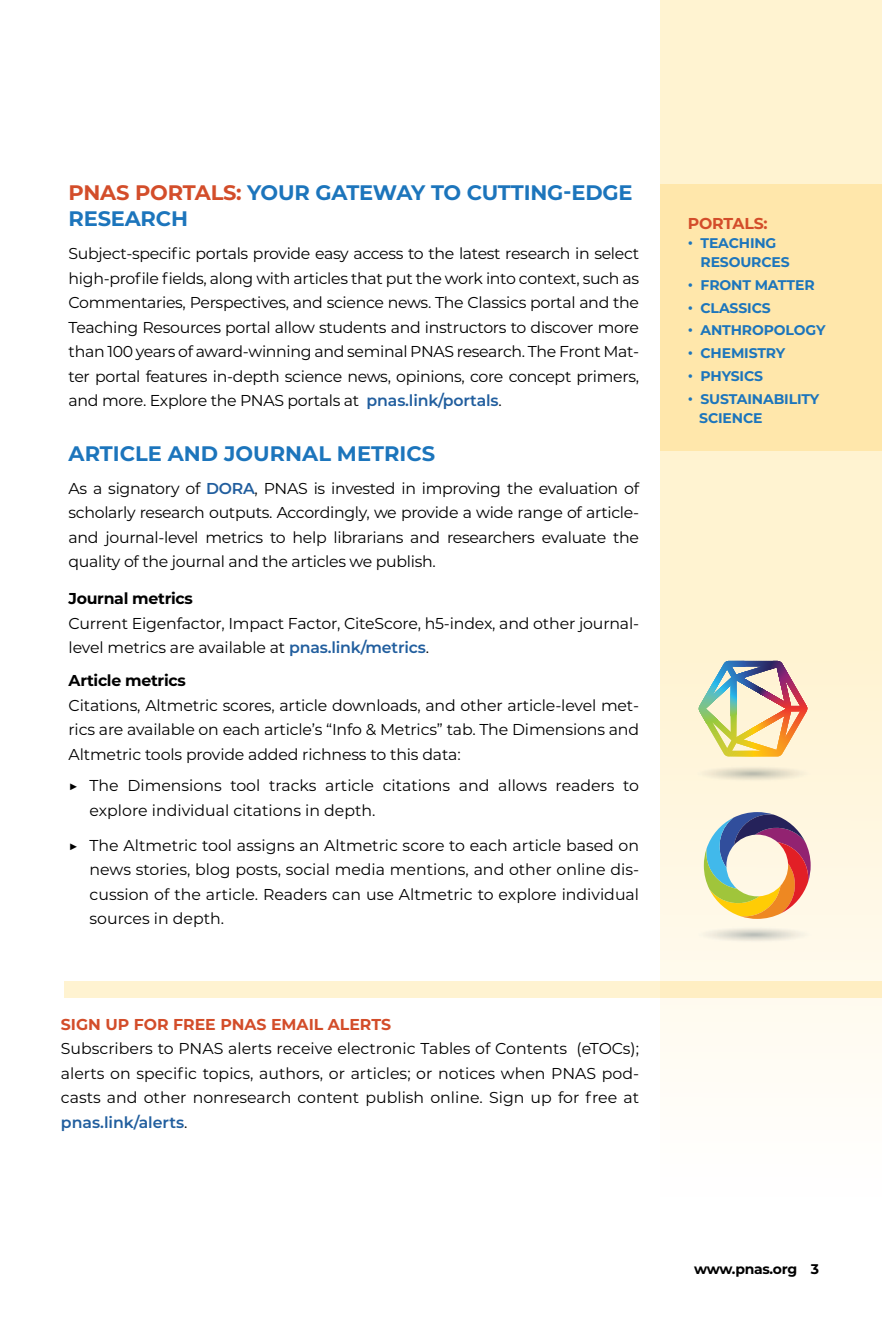
<style>
.page{position:relative;width:882px;height:1323px;background:#fff}
.page>*{position:absolute;margin:0;border:0;box-sizing:border-box;transform-origin:0 0}
.t1{font:700 21px/26.2px "Montserrat";letter-spacing:-.01em;color:#1c75bc}
.t2{font:15.75px/24.5px "Montserrat";letter-spacing:-.01em;color:#000;text-align:justify}
.t3{font:700 15.75px "Montserrat";color:#d34d2a}
.t4{font:700 15.75px "Montserrat";letter-spacing:-.02em;color:#000}
.t5{font:700 14px/19.2px "Montserrat";letter-spacing:-.01em;color:#1c75bc}
.t6{font:700 14px "Montserrat";letter-spacing:-.02em;color:#000}
.s1{color:#d34d2a}
.s2{font-weight:600;color:#215e9e}
</style>
<div class="page">
<svg style="left:661px;top:0;width:221px;height:1070px;background:#fef4d8"></svg>
<div style="left:64px;top:981px;width:818px;height:17px;background:linear-gradient(to right,#fff5d6,#ffefc5)"></div>
<svg style="left:686px;top:916px;width:155px;height:41px;background:#faf4e5"></svg>
<div style="left:685px;top:755px;width:155px;height:41px;background:#fff6dd"></div>
<img style="left:707px;top:756px;width:92px;height:24px">
<svg style="left:704px;top:812px;width:107px;height:107px;background:#c7b19d"></svg>
<svg style="left:698px;top:661px;width:110px;height:95px;background:#d5c5a4"></svg>
<div style="left:661px;top:185px;width:221px;height:266px;background:#ffe7ab"></div>
<h1 class="t1" style="left:69px;top:178px;width:565px"><span class="s1">PNAS PORTALS:</span> YOUR GATEWAY TO CUTTING-EDGE<br>RESEARCH</h1>
<p class="t2" style="left:69px;top:241px;width:572px">Subject-specific portals provide easy access to the latest research in select high-profile fields, along with articles that put the work into context, such as Commentaries, Perspectives, and science news. The Classics portal and the Teaching Resources portal allow students and instructors to discover more than 100 years of award-winning and seminal PNAS research. The Front Mat&shy;ter portal features in-depth science news, opinions, core concept primers, and more. Explore the PNAS portals at <span class="s2">pnas.link/portals</span>.</p>
<h1 class="t1" style="left:69px;top:439px;width:368px">ARTICLE AND JOURNAL METRICS</h1>
<p class="t2" style="left:69px;top:475px;width:572px">As a signatory of <span class="s2">DORA</span>, PNAS is invested in improving the evaluation of scholarly research outputs. Accordingly, we provide a wide range of article&shy;and journal-level metrics to help librarians and researchers evaluate the quality of the journal and the articles we publish.</p>
<p class="t4" style="left:69px;top:587px;width:126px">Journal metrics</p>
<p class="t2" style="left:69px;top:610px;width:572px">Current Eigenfactor, Impact Factor, CiteScore, h5-index, and other journal&shy;level metrics are available at <span class="s2">pnas.link/metrics</span>.</p>
<p class="t4" style="left:69px;top:669px;width:119px">Article metrics</p>
<p class="t2" style="left:69px;top:693px;width:572px">Citations, Altmetric scores, article downloads, and other article-level met&shy;rics are available on each article’s “Info &amp; Metrics” tab. The Dimensions and Altmetric tools provide added richness to this data:</p>
<p class="t2" style="left:90px;top:773px;width:551px;text-indent:-21px">▶ The Dimensions tool tracks article citations and allows readers to explore individual citations in depth.</p>
<p class="t2" style="left:90px;top:833px;width:551px;text-indent:-21px">▶ The Altmetric tool assigns an Altmetric score to each article based on news stories, blog posts, social media mentions, and other online dis&shy;cussion of the article. Readers can use Altmetric to explore individual sources in depth.</p>
<p class="t3" style="left:61px;top:1013px;width:332px">SIGN UP FOR FREE PNAS EMAIL ALERTS</p>
<p class="t2" style="left:61px;top:1036px;width:580px">Subscribers to PNAS alerts receive electronic Tables of Contents (eTOCs); alerts on specific topics, authors, or articles; or notices when PNAS pod&shy;casts and other nonresearch content publish online. Sign up for free at <span class="s2">pnas.link/alerts</span>.</p>
<p class="t3" style="left:688px;top:212px;width:81px">PORTALS:</p>
<p class="t5" style="left:701px;top:233px;width:91px;text-indent:-13px">• TEACHING<br>RESOURCES</p>
<p class="t5" style="left:688px;top:275px;width:128px">• FRONT MATTER</p>
<p class="t5" style="left:688px;top:297px;width:84px">• CLASSICS</p>
<p class="t5" style="left:688px;top:320px;width:139px">• ANTHROPOLOGY</p>
<p class="t5" style="left:688px;top:343px;width:99px">• CHEMISTRY</p>
<p class="t5" style="left:688px;top:366px;width:77px">• PHYSICS</p>
<p class="t5" style="left:699px;top:388px;width:122px;text-indent:-11px">• SUSTAINABILITY<br>SCIENCE</p>
<p class="t6" style="left:694px;top:1258px;width:126px">www.pnas.org 3</p>
</div>
